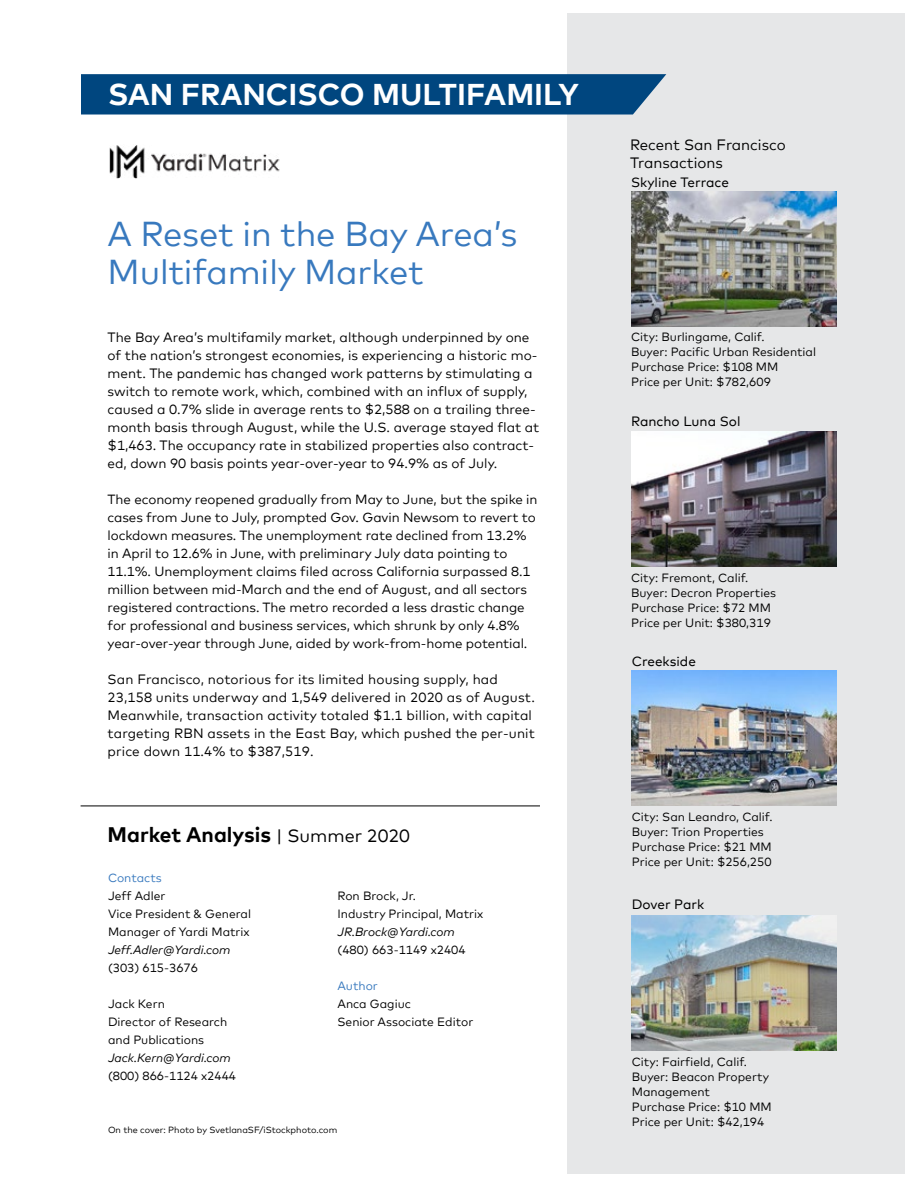
<style>
.page{position:relative;width:918px;height:1188px;background:#fff}
.page>*{position:absolute;margin:0;border:0;box-sizing:border-box;transform-origin:0 0}
.t1{font:34.5px/39px "Mark Offc Pro";letter-spacing:-.005em;color:#3879be}
.t2{font:700 30px "Mark Offc Pro";color:#fff}
.t3{font:700 21px "Mark Offc Pro";color:#000}
.t4{font:15px/18px "Mark Offc Pro";color:#000}
.t5{font:13.5px/18px "Mark Offc Pro";color:#000}
.t6{font:13.5px "Mark Offc Pro";color:#000}
.t7{font:13.35px/18px "Mark Offc Pro";letter-spacing:-.005em;color:#000}
.t8{font:12px/15px "Mark Offc Pro";color:#000}
.t9{font:italic 12px "Mark Offc Pro";color:#000}
.t10{font:12px "Mark Offc Pro";color:#3879be}
.t11{font:9px "Mark Offc Pro";color:#000}
.s1{font-weight:400;font-size:18px}
</style>
<div class="page">
<img style="left:110px;top:145px;width:169px;height:33px">
<div style="left:567px;top:14px;width:337px;height:1160px;background:#e6e7e8"></div>
<img style="left:632px;top:670px;width:205px;height:135px">
<img style="left:632px;top:915px;width:205px;height:135px">
<img style="left:631px;top:191px;width:205px;height:135px">
<img style="left:631px;top:432px;width:205px;height:135px">
<hr style="left:81px;top:806px;width:459px;height:1px;background:#000">
<svg style="left:81px;top:74px;width:585px;height:41px;background:#094c83"></svg>
<h2 class="t2" style="left:108px;top:71px;width:472px">SAN FRANCISCO MULTIFAMILY</h2>
<h1 class="t1" style="left:108px;top:211px;width:411px">A Reset in the Bay Area’s<br>Multifamily Market</h1>
<p class="t5" style="left:108px;top:327px;width:433px">The Bay Area’s multifamily market, although underpinned by one of the nation’s strongest economies, is experiencing a historic mo&shy;ment. The pandemic has changed work patterns by stimulating a switch to remote work, which, combined with an influx of supply, caused a 0.7% slide in average rents to $2,588 on a trailing three&shy;month basis through August, while the U.S. average stayed flat at $1,463. The occupancy rate in stabilized properties also contract&shy;ed, down 90 basis points year-over-year to 94.9% as of July.</p>
<p class="t7" style="left:108px;top:489px;width:431px">The economy reopened gradually from May to June, but the spike in cases from June to July, prompted Gov. Gavin Newsom to revert to lockdown measures. The unemployment rate declined from 13.2% in April to 12.6% in June, with preliminary July data pointing to 11.1%. Unemployment claims filed across California surpassed 8.1 million between mid-March and the end of August, and all sectors registered contractions. The metro recorded a less drastic change for professional and business services, which shrunk by only 4.8% year-over-year through June, aided by work-from-home potential.</p>
<p class="t5" style="left:108px;top:669px;width:429px">San Francisco, notorious for its limited housing supply, had 23,158 units underway and 1,549 delivered in 2020 as of August.<br>Meanwhile, transaction activity totaled $1.1 billion, with capital targeting RBN assets in the East Bay, which pushed the per-unit price down 11.4% to $387,519.</p>
<h3 class="t3" style="left:108px;top:818px;width:304px">Market Analysis <span class="s1">| Summer 2020</span></h3>
<p class="t10" style="left:108px;top:869px;width:55px">Contacts</p>
<p class="t8" style="left:108px;top:886px;width:145px;line-height:18px">Jeff Adler<br>Vice President &amp; General<br>Manager of Yardi Matrix</p>
<p class="t9" style="left:108px;top:941px;width:124px">Jeff.Adler@Yardi.com</p>
<p class="t8" style="left:108px;top:959px;width:92px">(303) 615-3676</p>
<p class="t8" style="left:108px;top:994px;width:121px;line-height:18px">Jack Kern<br>Director of Research and Publications</p>
<p class="t9" style="left:108px;top:1049px;width:124px">Jack.Kern@Yardi.com</p>
<p class="t8" style="left:108px;top:1067px;width:130px">(800) 866-1124 x2444</p>
<p class="t8" style="left:338px;top:886px;width:147px;line-height:18px">Ron Brock, Jr.<br>Industry Principal, Matrix</p>
<p class="t9" style="left:338px;top:923px;width:119px">JR.Brock@Yardi.com</p>
<p class="t8" style="left:338px;top:941px;width:130px">(480) 663-1149 x2404</p>
<p class="t10" style="left:338px;top:977px;width:42px">Author</p>
<p class="t8" style="left:338px;top:994px;width:137px;line-height:18px">Anca Gagiuc<br>Senior Associate Editor</p>
<p class="t11" style="left:108px;top:1123px;width:231px">On the cover: Photo by SvetlanaSF/iStockphoto.com</p>
<p class="t4" style="left:630px;top:135px;width:157px">Recent San Francisco<br>Transactions</p>
<p class="t6" style="left:631px;top:172px;width:99px">Skyline Terrace</p>
<p class="t8" style="left:631px;top:328px;width:186px">City: Burlingame, Calif.<br>Buyer: Pacific Urban Residential<br>Purchase Price: $108 MM<br>Price per Unit: $782,609</p>
<p class="t6" style="left:631px;top:411px;width:111px">Rancho Luna Sol</p>
<p class="t8" style="left:631px;top:570px;width:146px">City: Fremont, Calif.<br>Buyer: Decron Properties<br>Purchase Price: $72 MM<br>Price per Unit: $380,319</p>
<p class="t6" style="left:632px;top:651px;width:66px">Creekside</p>
<p class="t8" style="left:632px;top:808px;width:142px">City: San Leandro, Calif.<br>Buyer: Trion Properties<br>Purchase Price: $21 MM<br>Price per Unit: $256,250</p>
<p class="t6" style="left:632px;top:894px;width:74px">Dover Park</p>
<p class="t8" style="left:632px;top:1053px;width:142px">City: Fairfield, Calif.<br>Buyer: Beacon Property<br>Management<br>Purchase Price: $10 MM<br>Price per Unit: $42,194</p>
</div>
